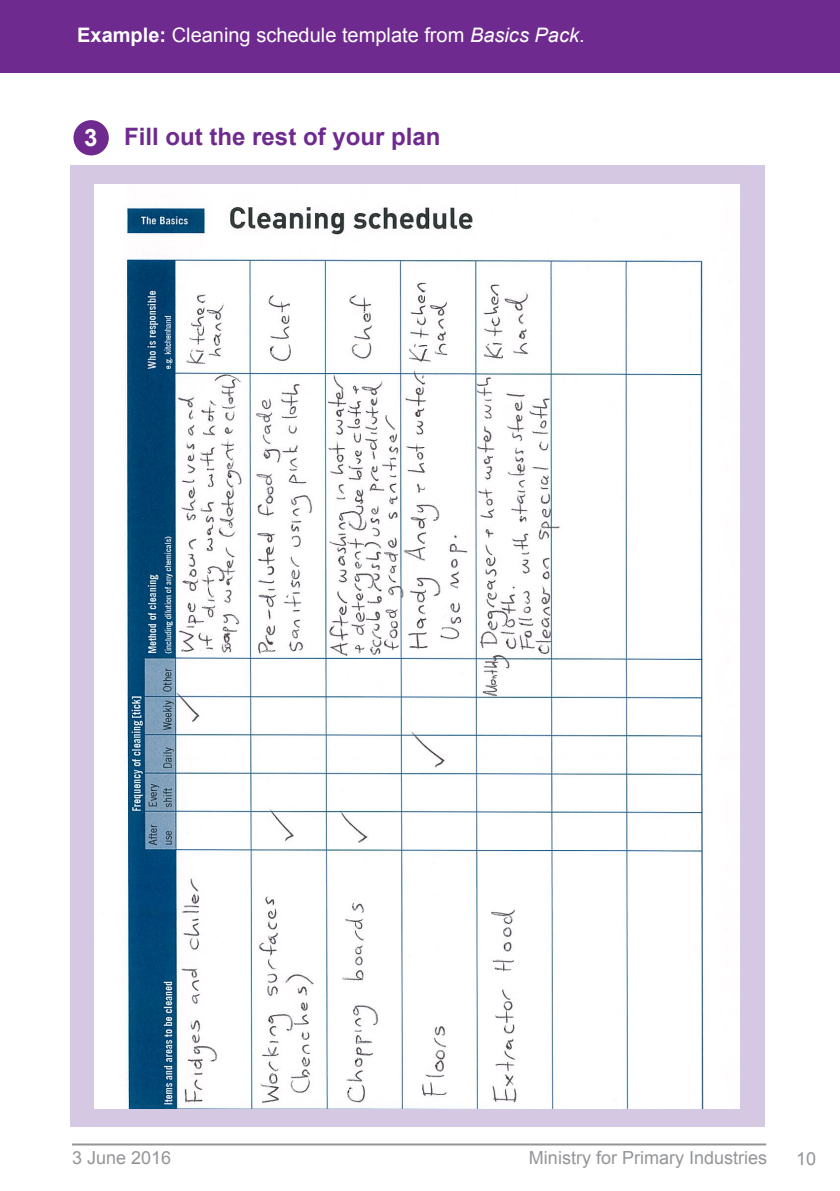
<style>
.page{position:relative;width:840px;height:1191px;background:#fff}
.page>*{position:absolute;margin:0;border:0;box-sizing:border-box;transform-origin:0 0}
.Sub_sub{font:700 24px "Arial";color:#6e2a8e}
.Body_copy{font:700 24px "Arial";color:#fff}
.Bullets{font:20px "Arial";color:#fff}
.t1{font:18px "Arial";color:#939598}
.s1{font-weight:700}
.s2{font-style:italic}
</style>
<div class="page">
<hr style="left:72px;top:1143px;width:693px;height:2px;background:#939598">
<div style="left:71px;top:166px;width:693px;height:960px;background:#d5c8e2"></div>
<div style="left:0;top:0;width:839px;height:72px;background:#6e2a8e"></div>
<img style="left:94px;top:185px;width:644px;height:923px">
<div style="left:73px;top:120px;width:36px;height:35px;background:#6e2a8e;border-radius:50%"></div>
<p class="Bullets" style="left:77px;top:21px;width:508px"><span class="s1">Example:</span> Cleaning schedule template from <span class="s2">Basics Pack</span>.</p>
<p class="Body_copy" style="left:84px;top:120px;width:15px">3</p>
<p class="Sub_sub" style="left:124px;top:120px;width:318px">Fill out the rest of your plan</p>
<p class="t1" style="left:72px;top:1145px;width:101px">3 June 2016</p>
<p class="t1" style="left:528px;top:1145px;width:240px">Ministry for Primary Industries</p>
<p class="t1" style="left:795px;top:1146px;width:22px">10</p>
</div>
